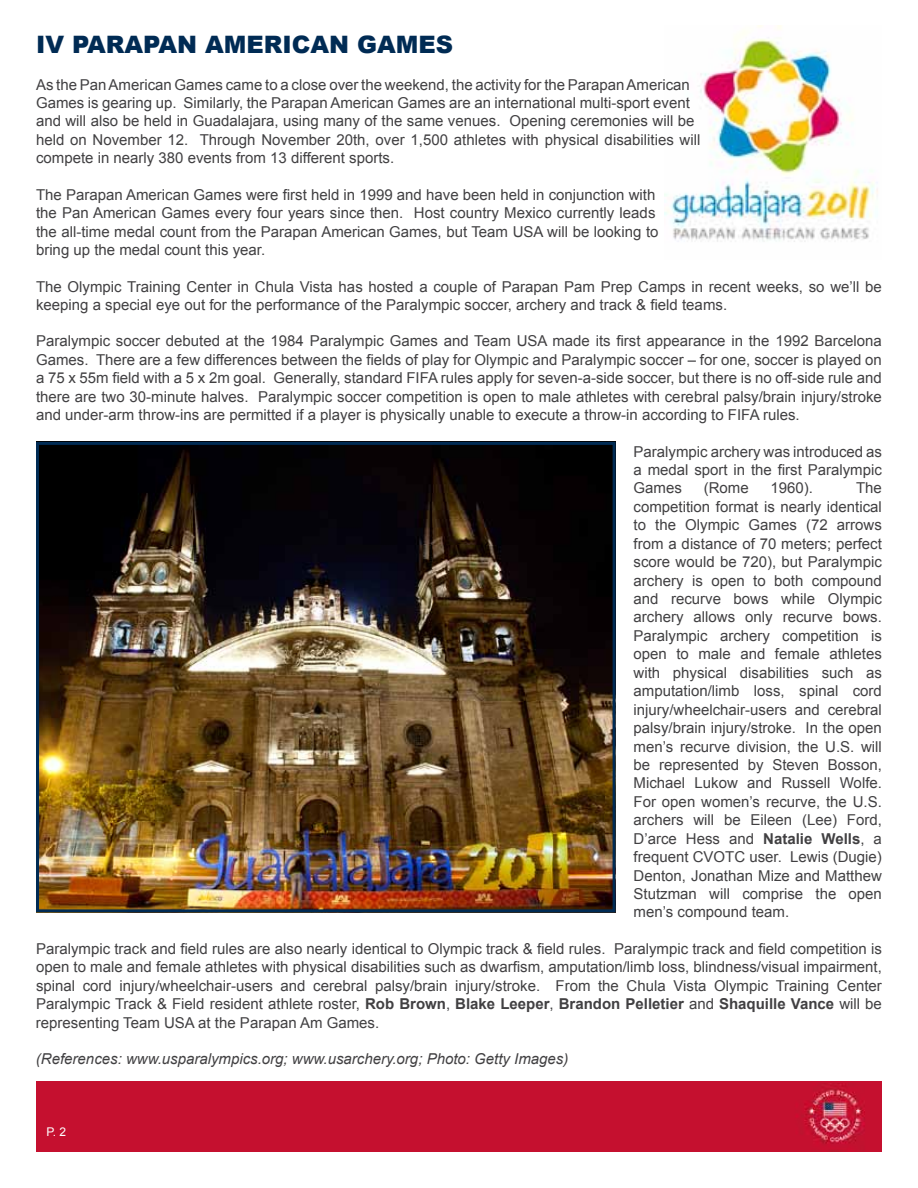
<style>
.page{position:relative;width:918px;height:1188px;background:#fff}
.page>*{position:absolute;margin:0;border:0;box-sizing:border-box;transform-origin:0 0}
.t1{font:900 24px "Arial";color:#002b54}
.t2{font:15px/18.5px "Arial";color:#414042;text-align:justify}
.t3{font:italic 15px "Arial";color:#414042}
.t4{font:12px "Arial";color:#fff}
.s1{font-weight:700}
</style>
<div class="page">
<img style="left:664px;top:26px;width:214px;height:216px">
<div style="left:36px;top:1081px;width:846px;height:71px;background:#c5102f"></div>
<img style="left:40px;top:446px;width:572px;height:462px">
<div style="left:36px;top:442px;width:580px;height:470px;border:3px solid #002b54"></div>
<h1 class="t1" style="left:36px;top:27px;width:419px">IV PARAPAN AMERICAN GAMES</h1>
<p class="t2" style="left:36px;top:75px;width:666px;text-align:left">As the Pan American Games came to a close over the weekend, the activity for the Parapan American Games is gearing up. Similarly, the Parapan American Games are an international multi-sport event and will also be held in Guadalajara, using many of the same venues. Opening ceremonies will be held on November 12. Through November 20th, over 1,500 athletes with physical disabilities will compete in nearly 380 events from 13 different sports.</p>
<p class="t2" style="left:36px;top:185px;width:624px;text-align:left">The Parapan American Games were first held in 1999 and have been held in conjunction with the Pan American Games every four years since then. Host country Mexico currently leads the all-time medal count from the Parapan American Games, but Team USA will be looking to bring up the medal count this year.</p>
<p class="t2" style="left:36px;top:277px;width:847px">The Olympic Training Center in Chula Vista has hosted a couple of Parapan Pam Prep Camps in recent weeks, so we’ll be keeping a special eye out for the performance of the Paralympic soccer, archery and track &amp; field teams.</p>
<p class="t2" style="left:36px;top:332px;width:847px">Paralympic soccer debuted at the 1984 Paralympic Games and Team USA made its first appearance in the 1992 Barcelona Games. There are a few differences between the fields of play for Olympic and Paralympic soccer – for one, soccer is played on a 75 x 55m field with a 5 x 2m goal. Generally, standard FIFA rules apply for seven-a-side soccer, but there is no off-side rule and there are two 30-minute halves. Paralympic soccer competition is open to male athletes with cerebral palsy/brain injury/stroke and under-arm throw-ins are permitted if a player is physically unable to execute a throw-in according to FIFA rules.</p>
<p class="t2" style="left:634px;top:442px;width:250px">Paralympic archery was introduced as a medal sport in the first Paralympic Games</p>
<p class="t2" style="left:704px;top:479px;width:46px">(Rome</p>
<p class="t2" style="left:770px;top:479px;width:44px">1960).</p>
<p class="t2" style="left:634px;top:479px;width:250px;text-indent:223px">The competition format is nearly identical to the Olympic Games (72 arrows from a distance of 70 meters; perfect score would be 720), but Paralympic archery is open to both compound and recurve bows while Olympic archery allows only recurve bows.<br>Paralympic archery competition is open to male and female athletes with physical disabilities such as amputation/limb loss, spinal cord injury/wheelchair-users and cerebral palsy/brain injury/stroke. In the open men’s recurve division, the U.S. will be represented by Steven Bosson, Michael Lukow and Russell Wolfe.<br>For open women’s recurve, the U.S. archers will be Eileen (Lee) Ford, D’arce Hess and <span class="s1">Natalie Wells</span>, a frequent CVOTC user. Lewis (Dugie)<br>Denton, Jonathan Mize and Matthew Stutzman will comprise the open men’s compound team.</p>
<p class="t2" style="left:36px;top:940px;width:847px">Paralympic track and field rules are also nearly identical to Olympic track &amp; field rules. Paralympic track and field competition is open to male and female athletes with physical disabilities such as dwarfism, amputation/limb loss, blindness/visual impairment, spinal cord injury/wheelchair-users and cerebral palsy/brain injury/stroke. From the Chula Vista Olympic Training Center Paralympic Track &amp; Field resident athlete roster, <span class="s1">Rob Brown</span>, <span class="s1">Blake Leeper</span>, <span class="s1">Brandon Pelletier</span> and <span class="s1">Shaquille Vance</span> will be representing Team USA at the Parapan Am Games.</p>
<p class="t3" style="left:36px;top:1049px;width:534px">(References: www.usparalympics.org; www.usarchery.org; Photo: Getty Images)</p>
<p class="t4" style="left:46px;top:1123px;width:21px">P. 2</p>
</div>
